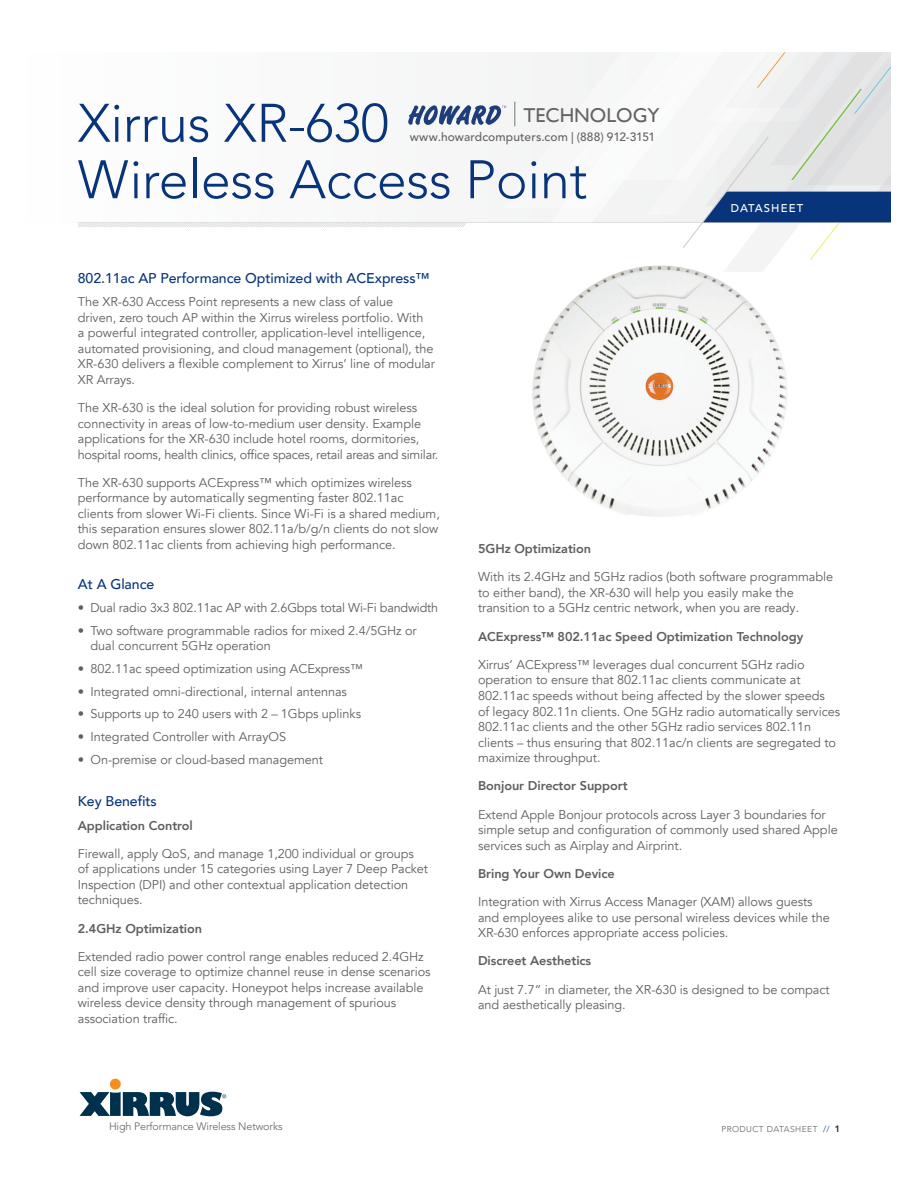
<style>
.page{position:relative;width:918px;height:1188px;background:#fff}
.page>*{position:absolute;margin:0;border:0;box-sizing:border-box;transform-origin:0 0}
.t1{font:300 53.7px/56.6px "Avenir LT Com";letter-spacing:-.005em;color:#08347b}
.t2{font:20.1px "Gill Sans";color:#636366}
.t3{font:500 14.1px "Avenir LT Com";letter-spacing:-.005em;color:#08347b}
.t4{font:12.75px/15.6px "Avenir LT Com";letter-spacing:-.005em;color:#5f5f62}
.t5{font:800 12.75px "Avenir LT Com";letter-spacing:-.005em;color:#5f5f62}
.t6{font:500 12px "Avenir LT Std";letter-spacing:.01em;color:#636366}
.t7{font:500 11.25px "Avenir LT Com";letter-spacing:.1em;color:#fff}
.t8{font:300 10.8px "Avenir LT Com";letter-spacing:-.01em;color:#5f5f62}
.t9{font:300 8.4px "Avenir LT Com";letter-spacing:.05em;color:#5f5f62}
.s1{color:#08347b}
.s2{font-weight:800;font-size:9.15px;color:#231f20}
</style>
<div class="page">
<div style="left:110px;top:1079px;width:11px;height:11px;background:#f68e1e;border-radius:50%"></div>
<svg style="left:80px;top:1092px;width:146px;height:24px"></svg>
<img style="left:532px;top:272px;width:255px;height:245px">
<svg style="left:78px;top:52px;width:813px;height:220px"></svg>
<h1 class="t1" style="left:78px;top:95px;width:511px">Xirrus XR-630<br>Wireless Access Point</h1>
<h2 class="t2" style="left:523px;top:103px;width:138px">TECHNOLOGY</h2>
<p class="t6" style="left:410px;top:130px;width:247px">www.howardcomputers.com | (888) 912-3151</p>
<p class="t7" style="left:731px;top:201px;width:74px">DATASHEET</p>
<p class="t3" style="left:78px;top:269px;width:354px">802.11ac AP Performance Optimized with ACExpress™</p>
<p class="t4" style="left:78px;top:294px;width:359px">The XR-630 Access Point represents a new class of value<br>driven, zero touch AP within the Xirrus wireless portfolio. With<br>a powerful integrated controller, application-level intelligence, automated provisioning, and cloud management (optional), the XR-630 delivers a flexible complement to Xirrus’ line of modular XR Arrays.</p>
<p class="t4" style="left:78px;top:400px;width:362px">The XR-630 is the ideal solution for providing robust wireless connectivity in areas of low-to-medium user density. Example applications for the XR-630 include hotel rooms, dormitories, hospital rooms, health clinics, office spaces, retail areas and similar.</p>
<p class="t4" style="left:78px;top:475px;width:364px">The XR-630 supports ACExpress™ which optimizes wireless performance by automatically segmenting faster 802.11ac clients from slower Wi-Fi clients. Since Wi-Fi is a shared medium, this separation ensures slower 802.11a/b/g/n clients do not slow down 802.11ac clients from achieving high performance.</p>
<p class="t3" style="left:78px;top:575px;width:78px">At A Glance</p>
<p class="t4" style="left:78px;top:600px;width:362px">• Dual radio 3x3 802.11ac AP with 2.6Gbps total Wi-Fi bandwidth</p>
<p class="t4" style="left:91px;top:623px;width:328px;text-indent:-13px">• Two software programmable radios for mixed 2.4/5GHz or dual concurrent 5GHz operation</p>
<p class="t4" style="left:78px;top:661px;width:287px">• 802.11ac speed optimization using ACExpress™</p>
<p class="t4" style="left:78px;top:684px;width:271px">• Integrated omni-directional, internal antennas</p>
<p class="t4" style="left:78px;top:706px;width:285px">• Supports up to 240 users with 2 – 1Gbps uplinks</p>
<p class="t4" style="left:78px;top:729px;width:210px">• Integrated Controller with ArrayOS</p>
<p class="t4" style="left:78px;top:752px;width:247px">• On-premise or cloud-based management</p>
<p class="t3" style="left:78px;top:793px;width:81px">Key Benefits</p>
<p class="t5" style="left:78px;top:818px;width:117px">Application Control</p>
<p class="t4" style="left:78px;top:846px;width:352px">Firewall, apply QoS, and manage 1,200 individual or groups of applications under 15 categories using Layer 7 Deep Packet Inspection (DPI) and other contextual application detection techniques.</p>
<p class="t5" style="left:78px;top:921px;width:126px">2.4GHz Optimization</p>
<p class="t4" style="left:78px;top:949px;width:354px">Extended radio power control range enables reduced 2.4GHz cell size coverage to optimize channel reuse in dense scenarios and improve user capacity. Honeypot helps increase available wireless device density through management of spurious association traffic.</p>
<p class="t5" style="left:478px;top:541px;width:115px">5GHz Optimization</p>
<p class="t4" style="left:478px;top:569px;width:357px">With its 2.4GHz and 5GHz radios (both software programmable to either band), the XR-630 will help you easily make the transition to a 5GHz centric network, when you are ready.</p>
<p class="t5" style="left:478px;top:629px;width:327px">ACExpress™ 802.11ac Speed Optimization Technology</p>
<p class="t4" style="left:478px;top:657px;width:364px">Xirrus’ ACExpress™ leverages dual concurrent 5GHz radio operation to ensure that 802.11ac clients communicate at 802.11ac speeds without being affected by the slower speeds<br>of legacy 802.11n clients. One 5GHz radio automatically services 802.11ac clients and the other 5GHz radio services 802.11n clients – thus ensuring that 802.11ac/n clients are segregated to maximize throughput.</p>
<p class="t5" style="left:478px;top:778px;width:151px">Bonjour Director Support</p>
<p class="t4" style="left:478px;top:807px;width:361px">Extend Apple Bonjour protocols across Layer 3 boundaries for simple setup and configuration of commonly used shared Apple services such as Airplay and Airprint.</p>
<p class="t5" style="left:478px;top:866px;width:138px">Bring Your Own Device</p>
<p class="t4" style="left:478px;top:894px;width:353px">Integration with Xirrus Access Manager (XAM) allows guests and employees alike to use personal wireless devices while the<br>XR-630 enforces appropriate access policies.</p>
<p class="t5" style="left:478px;top:953px;width:115px">Discreet Aesthetics</p>
<p class="t4" style="left:478px;top:982px;width:353px">At just 7.7” in diameter, the XR-630 is designed to be compact and aesthetically pleasing.</p>
<p class="t8" style="left:109px;top:1120px;width:175px">High Performance Wireless Networks</p>
<p class="t9" style="left:721px;top:1124px;width:120px">PRODUCT DATASHEET <span class="s1">//</span> <span class="s2">1</span></p>
</div>
